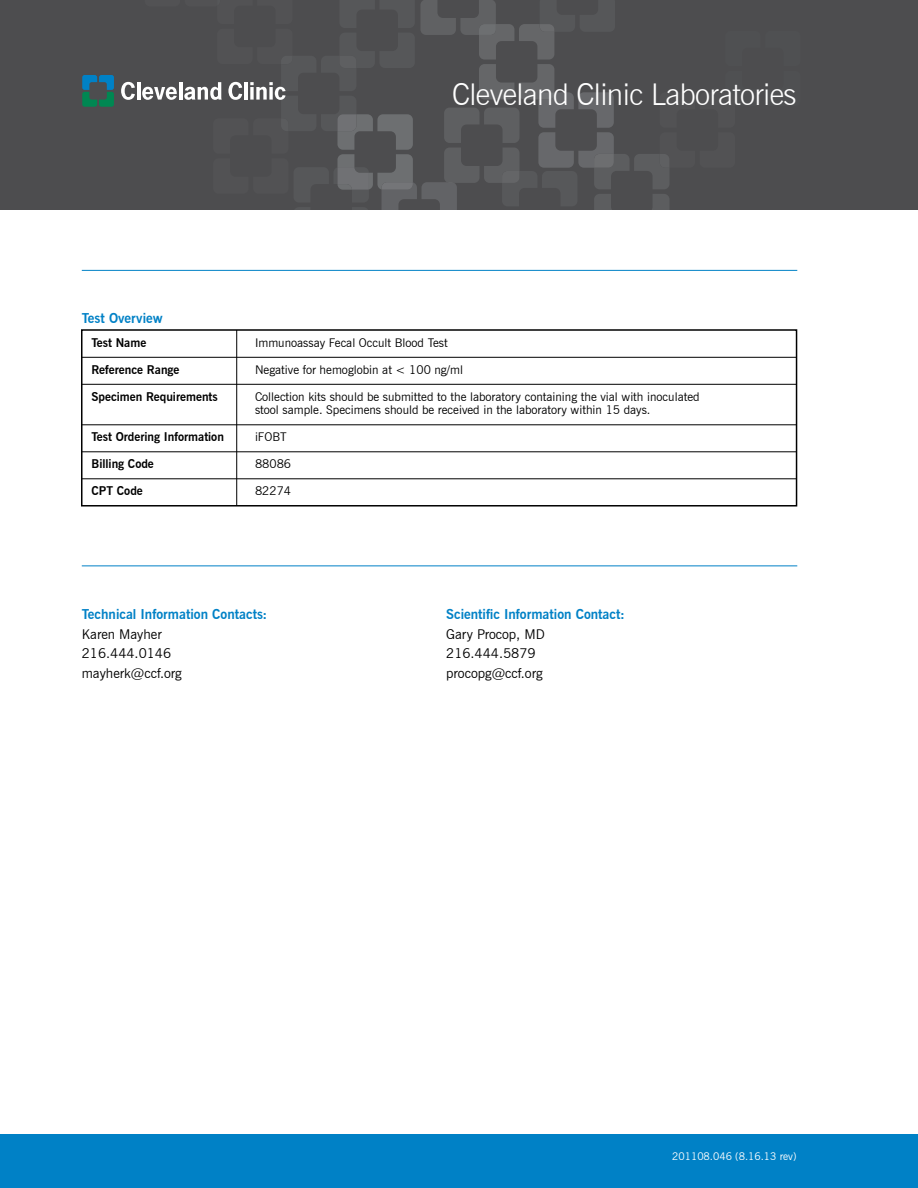
<style>
.page{position:relative;width:918px;height:1188px;background:#fff}
.page>*{position:absolute;margin:0;border:0;box-sizing:border-box;transform-origin:0 0}
.t1{font:300 30px "News Gothic BT";letter-spacing:-.02em;color:#fff}
.t2{font:13.5px/19.5px "News Gothic BT";color:#000}
.t3{font:700 13.5px "News Gothic BT";color:#0081c6}
.t4{font:12px/13.5px "News Gothic BT";color:#000}
.t5{font:700 12px "News Gothic BT";color:#000}
.t6{font:10.5px "News Gothic BT";color:#fff}
</style>
<div class="page">
<div style="left:81px;top:329px;width:716px;height:178px;border:2px solid #000"></div>
<hr style="left:82px;top:270px;width:715px;height:1px;background:#0081c6">
<hr style="left:81px;top:357px;width:715px;height:1px;background:#000">
<hr style="left:81px;top:384px;width:715px;height:1px;background:#000">
<hr style="left:81px;top:424px;width:715px;height:1px;background:#000">
<hr style="left:81px;top:451px;width:715px;height:1px;background:#000">
<hr style="left:81px;top:478px;width:715px;height:1px;background:#000">
<hr style="left:236px;top:330px;width:1px;height:176px;background:#000">
<hr style="left:82px;top:566px;width:715px;height:1px;background:#0081c6">
<div style="left:0;top:0;width:918px;height:210px;background:#4d4d4f"></div>
<div style="left:0;top:1134px;width:918px;height:54px;background:#0081c6"></div>
<svg style="left:82px;top:75px;width:32px;height:32px"></svg>
<svg style="left:121px;top:82px;width:14px;height:18px"></svg>
<hr style="left:137px;top:82px;width:3px;height:18px;background:#fff">
<svg style="left:142px;top:0;width:527px;height:210px"></svg>
<p class="t3" style="left:82px;top:310px;width:83px">Test Overview</p>
<h1 class="t1" style="left:452px;top:77px;width:346px">Cleveland Clinic Laboratories</h1>
<p class="t5" style="left:92px;top:335px;width:56px">Test Name</p>
<p class="t4" style="left:255px;top:336px;width:194px">Immunoassay Fecal Occult Blood Test</p>
<p class="t5" style="left:92px;top:362px;width:90px">Reference Range</p>
<p class="t4" style="left:255px;top:363px;width:210px">Negative for hemoglobin at &lt; 100 ng/ml</p>
<p class="t5" style="left:92px;top:389px;width:128px">Specimen Requirements</p>
<p class="t4" style="left:255px;top:390px;width:446px">Collection kits should be submitted to the laboratory containing the vial with inoculated stool sample. Specimens should be received in the laboratory within 15 days.</p>
<p class="t5" style="left:92px;top:430px;width:134px">Test Ordering Information</p>
<p class="t4" style="left:255px;top:430px;width:33px">iFOBT</p>
<p class="t5" style="left:92px;top:457px;width:64px">Billing Code</p>
<p class="t4" style="left:255px;top:457px;width:38px">88086</p>
<p class="t5" style="left:92px;top:484px;width:53px">CPT Code</p>
<p class="t4" style="left:255px;top:484px;width:38px">82274</p>
<p class="t3" style="left:82px;top:606px;width:187px">Technical Information Contacts:</p>
<p class="t2" style="left:82px;top:624px;width:102px">Karen Mayher<br>216.444.0146 mayherk@ccf.org</p>
<p class="t3" style="left:446px;top:606px;width:180px">Scientific Information Contact:</p>
<p class="t2" style="left:446px;top:624px;width:100px">Gary Procop, MD<br>216.444.5879 procopg@ccf.org</p>
<p class="t6" style="left:672px;top:1150px;width:126px">201108.046 (8.16.13 rev)</p>
</div>
